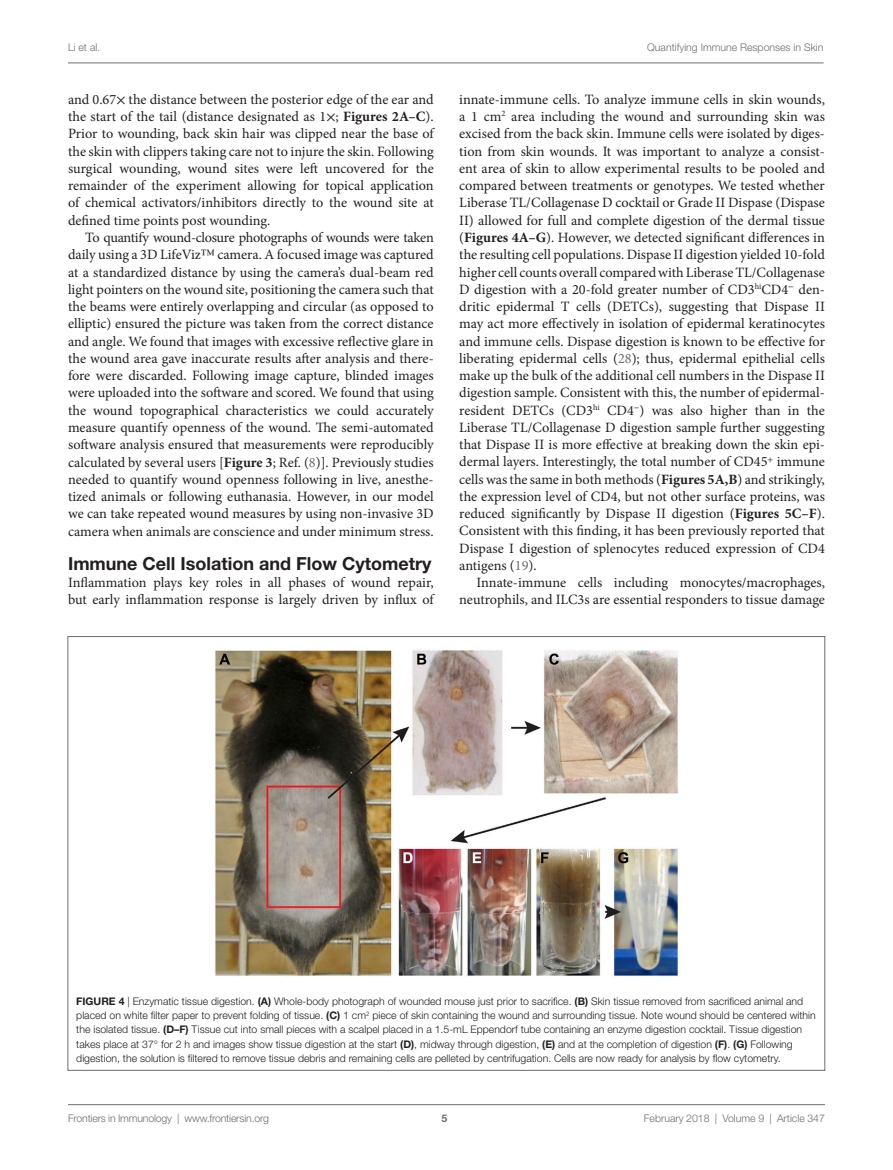
<style>
.page{position:relative;width:893px;height:1170px;background:#fff}
.page>*{position:absolute;margin:0;border:0;box-sizing:border-box;transform-origin:0 0}
.t1{font:700 18px "Helvetica Neue LT Std";color:#231f20}
.t2{font:14.25px/17.2px "Minion Pro";letter-spacing:-.005em;color:#231f20;text-align:justify}
.t3{font:300 10.5px/14.2px "Helvetica Neue LT Std";color:#231f20}
.t4{font:300 10.5px "Helvetica Neue LT Std";color:#6c6d70}
.t5{font:700 10.5px "Helvetica Neue LT Std";color:#6c6d70}
.s1{font-family:"STIX General"}
.s2{font-weight:700}
.s3{color:#6c6d70}
</style>
<div class="page">
<img style="left:215px;top:650px;width:463px;height:326px">
<hr style="left:68px;top:1104px;width:757px;height:1px;background:#6c6d70">
<hr style="left:68px;top:63px;width:755px;height:1px;background:#6c6d70">
<p class="t4" style="left:68px;top:41px;width:34px">Li et al.</p>
<p class="t4" style="left:647px;top:41px;width:178px">Quantifying Immune Responses in Skin</p>
<p class="t2" style="left:68px;top:91px;width:367px">and 0.67<span class="s1">×</span> the distance between the posterior edge of the ear and the start of the tail (distance designated as 1<span class="s1">×</span>; <span class="s2">Figures 2A–C</span>).<br>Prior to wounding, back skin hair was clipped near the base of the skin with clippers taking care not to injure the skin. Following surgical wounding, wound sites were left uncovered for the remainder of the experiment allowing for topical application of chemical activators/inhibitors directly to the wound site at defined time points post wounding.</p>
<p class="t2" style="left:68px;top:229px;width:367px;text-indent:17px">To quantify wound-closure photographs of wounds were taken daily using a 3D LifeViz<span class="s1">™</span> camera. A focused image was captured at a standardized distance by using the camera’s dual-beam red light pointers on the wound site, positioning the camera such that the beams were entirely overlapping and circular (as opposed to elliptic) ensured the picture was taken from the correct distance and angle. We found that images with excessive reflective glare in the wound area gave inaccurate results after analysis and there&shy;fore were discarded. Following image capture, blinded images were uploaded into the software and scored. We found that using the wound topographical characteristics we could accurately measure quantify openness of the wound. The semi-automated software analysis ensured that measurements were reproducibly calculated by several users [<span class="s2">Figure 3</span>; Ref. (<span class="s3">8</span>)]. Previously studies needed to quantify wound openness following in live, anesthe&shy;tized animals or following euthanasia. However, in our model we can take repeated wound measures by using non-invasive 3D camera when animals are conscience and under minimum stress.</p>
<p class="t1" style="left:68px;top:552px;width:365px">Immune Cell Isolation and Flow Cytometry</p>
<p class="t2" style="left:68px;top:574px;width:367px">Inflammation plays key roles in all phases of wound repair, but early inflammation response is largely driven by influx of</p>
<p class="t2" style="left:459px;top:91px;width:367px">innate-immune cells. To analyze immune cells in skin wounds, a 1 cm<sup>2</sup> area including the wound and surrounding skin was excised from the back skin. Immune cells were isolated by diges&shy;tion from skin wounds. It was important to analyze a consist&shy;ent area of skin to allow experimental results to be pooled and compared between treatments or genotypes. We tested whether Liberase TL/Collagenase D cocktail or Grade II Dispase (Dispase II) allowed for full and complete digestion of the dermal tissue (<span class="s2">Figures 4A–G</span>). However, we detected significant differences in the resulting cell populations. Dispase II digestion yielded 10-fold higher cell counts overall compared with Liberase TL/Collagenase D digestion with a 20-fold greater number of CD3<sup>hi</sup>CD4<sup>−</sup> den&shy;dritic epidermal T cells (DETCs), suggesting that Dispase II may act more effectively in isolation of epidermal keratinocytes and immune cells. Dispase digestion is known to be effective for liberating epidermal cells (<span class="s3">28</span>); thus, epidermal epithelial cells make up the bulk of the additional cell numbers in the Dispase II digestion sample. Consistent with this, the number of epidermal&shy;resident DETCs (CD3<sup>hi</sup> CD4<sup>−</sup>) was also higher than in the Liberase TL/Collagenase D digestion sample further suggesting that Dispase II is more effective at breaking down the skin epi&shy;dermal layers. Interestingly, the total number of CD45<sup>+</sup> immune cells was the same in both methods (<span class="s2">Figures 5A,B</span>) and strikingly, the expression level of CD4, but not other surface proteins, was reduced significantly by Dispase II digestion (<span class="s2">Figures 5C–F</span>).<br>Consistent with this finding, it has been previously reported that Dispase I digestion of splenocytes reduced expression of CD4 antigens (<span class="s3">19</span>).</p>
<p class="t2" style="left:459px;top:574px;width:367px;text-align:right">Innate-immune cells including monocytes/macrophages, neutrophils, and ILC3s are essential responders to tissue damage</p>
<p class="t3" style="left:76px;top:993px;width:741px"><span class="s2">Figure 4</span> | Enzymatic tissue digestion. <span class="s2">(A)</span> Whole-body photograph of wounded mouse just prior to sacrifice. <span class="s2">(B)</span> Skin tissue removed from sacrificed animal and placed on white filter paper to prevent folding of tissue. <span class="s2">(C)</span> 1 cm<sup>2</sup> piece of skin containing the wound and surrounding tissue. Note wound should be centered within the isolated tissue. <span class="s2">(D–F)</span> Tissue cut into small pieces with a scalpel placed in a 1.5-mL Eppendorf tube containing an enzyme digestion cocktail. Tissue digestion takes place at 37° for 2 h and images show tissue digestion at the start <span class="s2">(D)</span>, midway through digestion, <span class="s2">(E)</span> and at the completion of digestion <span class="s2">(F)</span>. <span class="s2">(G)</span> Following digestion, the solution is filtered to remove tissue debris and remaining cells are pelleted by centrifugation. Cells are now ready for analysis by flow cytometry.</p>
<p class="t4" style="left:68px;top:1111px;width:203px">Frontiers in Immunology | www.frontiersin.org</p>
<p class="t4" style="left:644px;top:1111px;width:183px">February 2018 | Volume 9 | Article 347</p>
<p class="t5" style="left:441px;top:1111px;width:7px">5</p>
</div>
